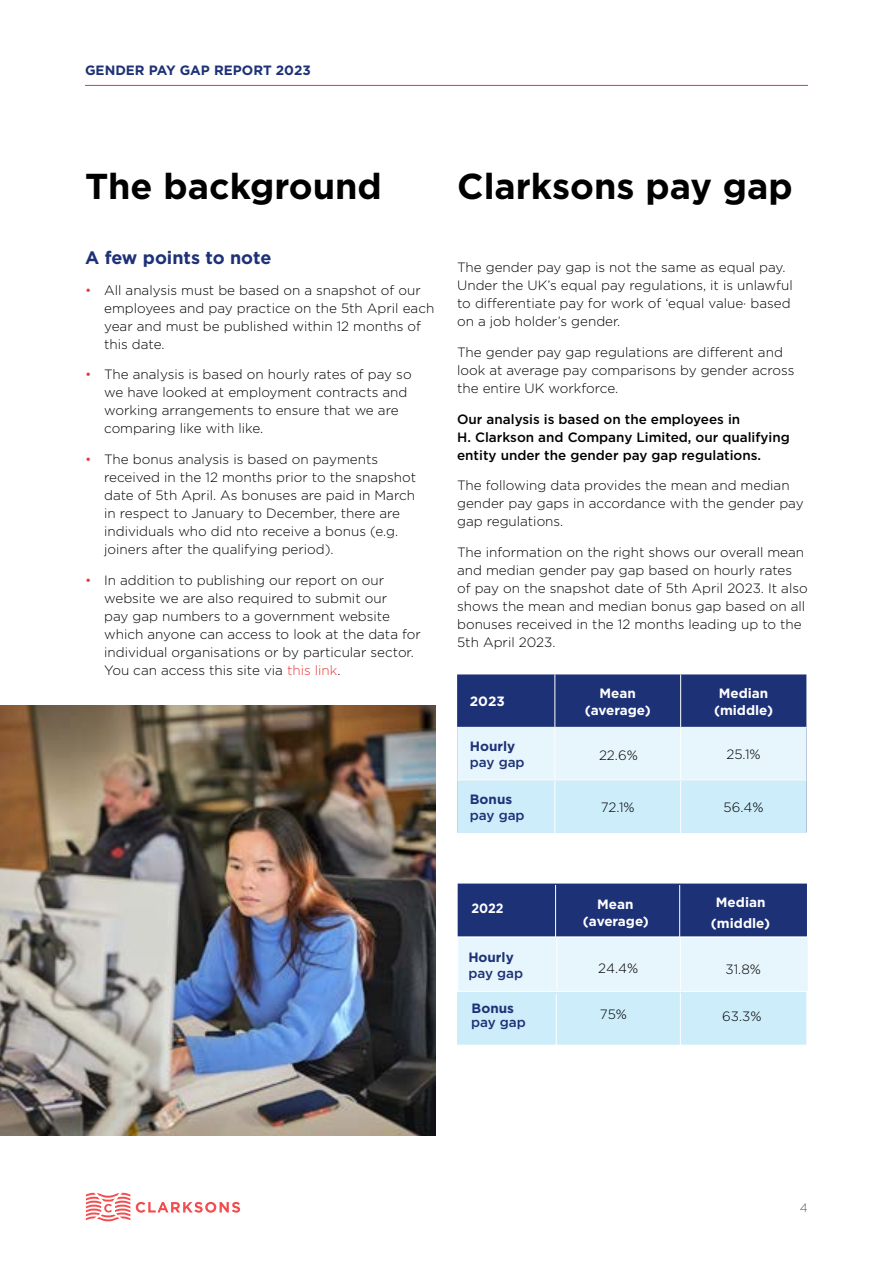
<style>
.page{position:relative;width:893px;height:1263px;background:#fff}
.page>*{position:absolute;margin:0;border:0;box-sizing:border-box;transform-origin:0 0}
.t1{font:700 36px "Gotham";color:#000}
.t2{font:700 18px "Gotham";color:#1d3176}
.t3{font:300 13.5px/18px "Gotham";color:#000}
.t4{font:500 13.5px/18px "Gotham";color:#000}
.t5{font:700 13.5px/16.5px "Gotham";color:#fff;text-align:center}
.t6{font:700 13.5px "Gotham";color:#1d3176}
.t7{font:500 13.5px "Gotham";color:#1d3176}
.t8{font:700 13.5px "Gotham";color:#fff;scale:.92 1}
.t9{font:300 12px "Gotham";color:#575a5e}
.s1{color:#e73937}
</style>
<div class="page">
<div style="left:457px;top:674px;width:349px;height:53px;background:#1d3176"></div>
<svg style="left:457px;top:728px;width:349px;height:105px;background:#d9f1fa"></svg>
<hr style="left:554px;top:674px;width:1px;height:53px;background:#fff">
<hr style="left:680px;top:674px;width:1px;height:53px;background:#fff">
<hr style="left:554px;top:728px;width:1px;height:52px;background:#fff">
<hr style="left:680px;top:728px;width:1px;height:52px;background:#fff">
<hr style="left:457px;top:780px;width:98px;height:1px;background:#fff">
<hr style="left:555px;top:780px;width:126px;height:1px;background:#fff">
<hr style="left:554px;top:780px;width:1px;height:53px;background:#fff">
<hr style="left:681px;top:780px;width:125px;height:1px;background:#fff">
<hr style="left:680px;top:780px;width:1px;height:53px;background:#fff">
<img style="left:0;top:706px;width:436px;height:429px">
<hr style="left:85px;top:85px;width:723px;height:1px;background:#e73937">
<svg style="left:136px;top:1202px;width:104px;height:11px"></svg>
<svg style="left:86px;top:1193px;width:44px;height:28px"></svg>
<svg style="left:457px;top:883px;width:351px;height:162px;background:#9db3d0"></svg>
<hr style="left:555px;top:885px;width:1px;height:52px;background:#fff">
<hr style="left:556px;top:937px;width:1px;height:53px;background:#fff">
<hr style="left:679px;top:885px;width:1px;height:52px;background:#fff">
<hr style="left:680px;top:938px;width:1px;height:52px;background:#fff">
<hr style="left:680px;top:993px;width:1px;height:52px;background:#fff">
<hr style="left:556px;top:994px;width:1px;height:52px;background:#fff">
<p class="t6" style="left:85px;top:61px;width:227px">GENDER PAY GAP REPORT 2023</p>
<h1 class="t1" style="left:85px;top:162px;width:298px">The background</h1>
<h2 class="t2" style="left:85px;top:246px;width:188px">A few points to note</h2>
<p class="t3" style="left:104px;top:281px;width:332px;text-indent:-19px"><span class="s1">•</span> All analysis must be based on a snapshot of our employees and pay practice on the 5th April each year and must be published within 12 months of this date.</p>
<p class="t3" style="left:104px;top:365px;width:309px;text-indent:-19px"><span class="s1">•</span> The analysis is based on hourly rates of pay so we have looked at employment contracts and working arrangements to ensure that we are comparing like with like.</p>
<p class="t3" style="left:104px;top:450px;width:313px;text-indent:-19px"><span class="s1">•</span> The bonus analysis is based on payments received in the 12 months prior to the snapshot date of 5th April. As bonuses are paid in March in respect to January to December, there are individuals who did nto receive a bonus (e.g. joiners after the qualifying period).</p>
<p class="t3" style="left:104px;top:571px;width:318px;text-indent:-19px"><span class="s1">•</span> In addition to publishing our report on our website we are also required to submit our<br>pay gap numbers to a government website which anyone can access to look at the data for individual organisations or by particular sector.<br>You can access this site via <span class="s1">this link</span>.</p>
<h1 class="t1" style="left:457px;top:162px;width:337px">Clarksons pay gap</h1>
<p class="t3" style="left:457px;top:258px;width:337px">The gender pay gap is not the same as equal pay.<br>Under the UK’s equal pay regulations, it is unlawful to differentiate pay for work of ‘equal value· based on a job holder’s gender.</p>
<p class="t3" style="left:457px;top:343px;width:339px">The gender pay gap regulations are different and look at average pay comparisons by gender across the entire UK workforce.</p>
<p class="t4" style="left:457px;top:410px;width:334px">Our analysis is based on the employees in<br>H. Clarkson and Company Limited, our qualifying entity under the gender pay gap regulations.</p>
<p class="t3" style="left:457px;top:476px;width:348px">The following data provides the mean and median gender pay gaps in accordance with the gender pay gap regulations.</p>
<p class="t3" style="left:457px;top:543px;width:352px">The information on the right shows our overall mean and median gender pay gap based on hourly rates of pay on the snapshot date of 5th April 2023. It also shows the mean and median bonus gap based on all bonuses received in the 12 months leading up to the 5th April 2023.</p>
<p class="t5" style="left:470px;top:693px;width:36px">2023</p>
<p class="t5" style="left:585px;top:685px;width:67px">Mean (average)</p>
<p class="t5" style="left:714px;top:685px;width:61px">Median (middle)</p>
<p class="t6" style="left:470px;top:737px;width:47px">Hourly</p>
<p class="t7" style="left:470px;top:754px;width:56px">pay gap</p>
<p class="t3" style="left:599px;top:746px;width:40px">22.6%</p>
<p class="t3" style="left:726px;top:745px;width:36px">25.1%</p>
<p class="t6" style="left:470px;top:791px;width:44px">Bonus</p>
<p class="t7" style="left:470px;top:807px;width:56px">pay gap</p>
<p class="t3" style="left:601px;top:798px;width:35px">72.1%</p>
<p class="t3" style="left:723px;top:798px;width:42px">56.4%</p>
<p class="t8" style="left:471px;top:899px;width:37px">2022</p>
<p class="t6" style="left:468px;top:949px;width:47px">Hourly</p>
<p class="t7" style="left:468px;top:964px;width:56px">pay gap</p>
<p class="t6" style="left:472px;top:999px;width:44px">Bonus</p>
<p class="t7" style="left:471px;top:1014px;width:56px">pay gap</p>
<p class="t5" style="left:583px;top:895px;width:67px;line-height:17.2px">Mean (average)</p>
<p class="t5" style="left:711px;top:892px;width:61px;line-height:21px">Median (middle)</p>
<p class="t3" style="left:598px;top:958px;width:42px">24.4%</p>
<p class="t3" style="left:726px;top:960px;width:37px">31.8%</p>
<p class="t3" style="left:600px;top:1004px;width:29px">75%</p>
<p class="t3" style="left:722px;top:1007px;width:41px">63.3%</p>
<p class="t9" style="left:800px;top:1200px;width:9px">4</p>
</div>
